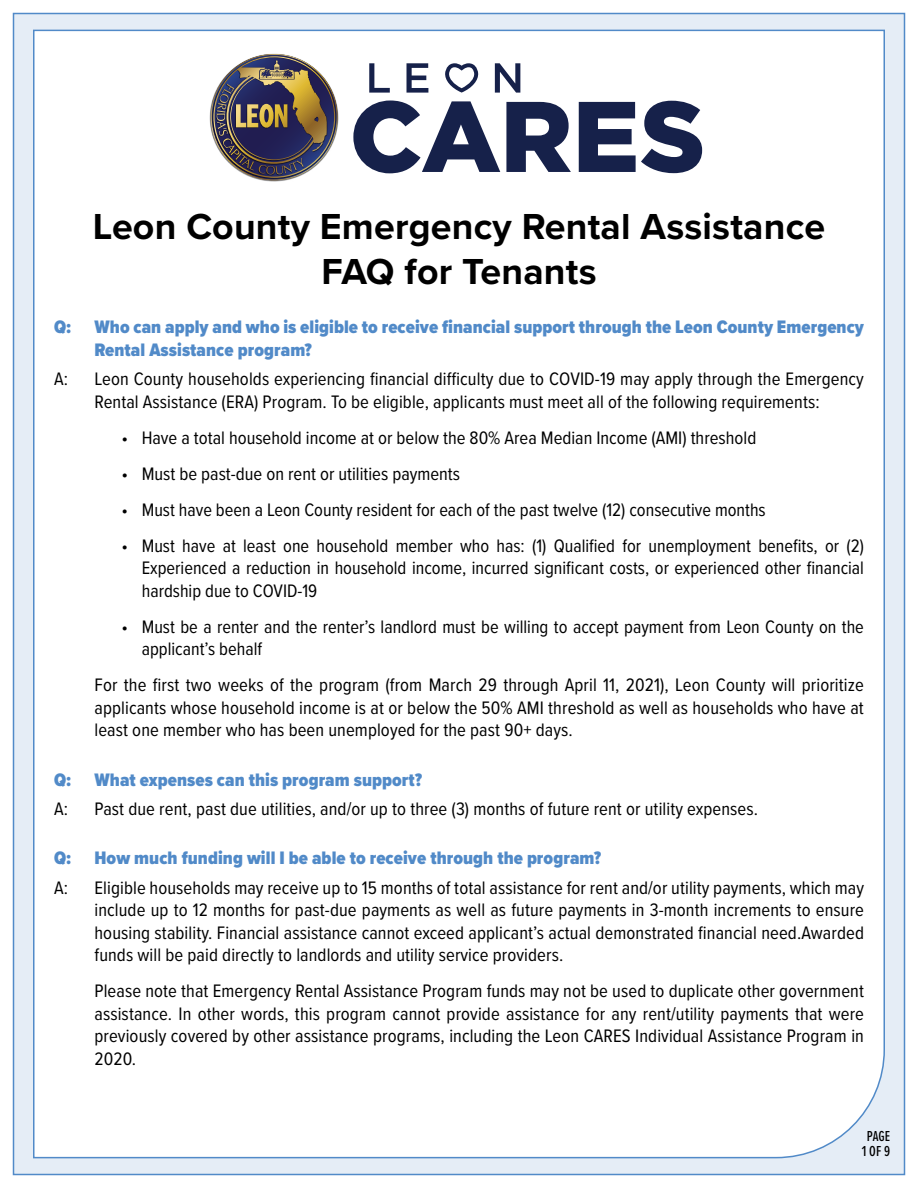
<style>
.page{position:relative;width:918px;height:1188px;background:#fff}
.page>*{position:absolute;margin:0;border:0;box-sizing:border-box;transform-origin:0 0}
.t1{font:700 37.5px/45px "Proxima Nova";letter-spacing:.005em;color:#000;text-align:center}
.A_Style{font:18.75px/22.5px "Proxima Nova Cond";letter-spacing:.005em;color:#000;text-align:justify}
.Q_Style{font:900 18.75px/22.5px "Proxima Nova Cond";letter-spacing:.005em;color:#518ac8}
.t2{font:500 15px/15px "Proxima Nova Ex Cn";color:#000;text-align:center}
</style>
<div class="page">
<div style="left:14px;top:14px;width:890px;height:1160px;background:#e5edf6"></div>
<div style="left:33px;top:29px;width:852px;height:1130px;background:#fff"></div>
<svg style="left:353px;top:101px;width:147px;height:72px;background:#868ca1"></svg>
<svg style="left:506px;top:102px;width:65px;height:70px;background:#555d7b"></svg>
<svg style="left:579px;top:101px;width:123px;height:72px;background:#646b86"></svg>
<svg style="left:369px;top:63px;width:21px;height:30px"></svg>
<svg style="left:407px;top:63px;width:21px;height:30px"></svg>
<svg style="left:495px;top:63px;width:25px;height:30px"></svg>
<svg style="left:444px;top:63px;width:35px;height:30px"></svg>
<img style="left:210px;top:53px;width:129px;height:128px">
<img style="left:211px;top:54px;width:127px;height:126px">
<p class="t1" style="left:93px;top:203px;width:734px">Leon County Emergency Rental Assistance<br>FAQ for Tenants</p>
<p class="Q_Style" style="left:94px;top:316px;width:771px;text-indent:-40px">Q: Who can apply and who is eligible to receive financial support through the Leon County Emergency<br>Rental Assistance program?</p>
<p class="A_Style" style="left:54px;top:367px;width:15px">A:</p>
<p class="A_Style" style="left:94px;top:367px;width:771px">Leon County households experiencing financial difficulty due to COVID-19 may apply through the Emergency<br>Rental Assistance (ERA) Program. To be eligible, applicants must meet all of the following requirements:</p>
<p class="A_Style" style="left:122px;top:425px;width:636px">• Have a total household income at or below the 80% Area Median Income (AMI) threshold</p>
<p class="A_Style" style="left:122px;top:461px;width:340px">• Must be past-due on rent or utilities payments</p>
<p class="A_Style" style="left:122px;top:497px;width:646px">• Must have been a Leon County resident for each of the past twelve (12) consecutive months</p>
<p class="A_Style" style="left:142px;top:533px;width:724px;text-indent:-20px">• Must have at least one household member who has: (1) Qualified for unemployment benefits, or (2)<br>Experienced a reduction in household income, incurred significant costs, or experienced other financial hardship due to COVID-19</p>
<p class="A_Style" style="left:142px;top:614px;width:724px;text-indent:-20px">• Must be a renter and the renter’s landlord must be willing to accept payment from Leon County on the applicant’s behalf</p>
<p class="A_Style" style="left:94px;top:673px;width:771px">For the first two weeks of the program (from March 29 through April 11, 2021), Leon County will prioritize applicants whose household income is at or below the 50% AMI threshold as well as households who have at least one member who has been unemployed for the past 90+ days.</p>
<p class="Q_Style" style="left:54px;top:768px;width:370px">Q: What expenses can this program support?</p>
<p class="A_Style" style="left:54px;top:797px;width:15px">A:</p>
<p class="A_Style" style="left:94px;top:797px;width:665px">Past due rent, past due utilities, and/or up to three (3) months of future rent or utility expenses.</p>
<p class="Q_Style" style="left:54px;top:847px;width:549px">Q: How much funding will I be able to receive through the program?</p>
<p class="A_Style" style="left:54px;top:875px;width:15px">A:</p>
<p class="A_Style" style="left:94px;top:875px;width:771px">Eligible households may receive up to 15 months of total assistance for rent and/or utility payments, which may include up to 12 months for past-due payments as well as future payments in 3-month increments to ensure housing stability. Financial assistance cannot exceed applicant’s actual demonstrated financial need.Awarded funds will be paid directly to landlords and utility service providers.</p>
<p class="A_Style" style="left:94px;top:979px;width:771px">Please note that Emergency Rental Assistance Program funds may not be used to duplicate other government assistance. In other words, this program cannot provide assistance for any rent/utility payments that were previously covered by other assistance programs, including the Leon CARES Individual Assistance Program in 2020.</p>
<p class="t2" style="left:862px;top:1128px;width:30px">PAGE<br>1 OF 9</p>
</div>
